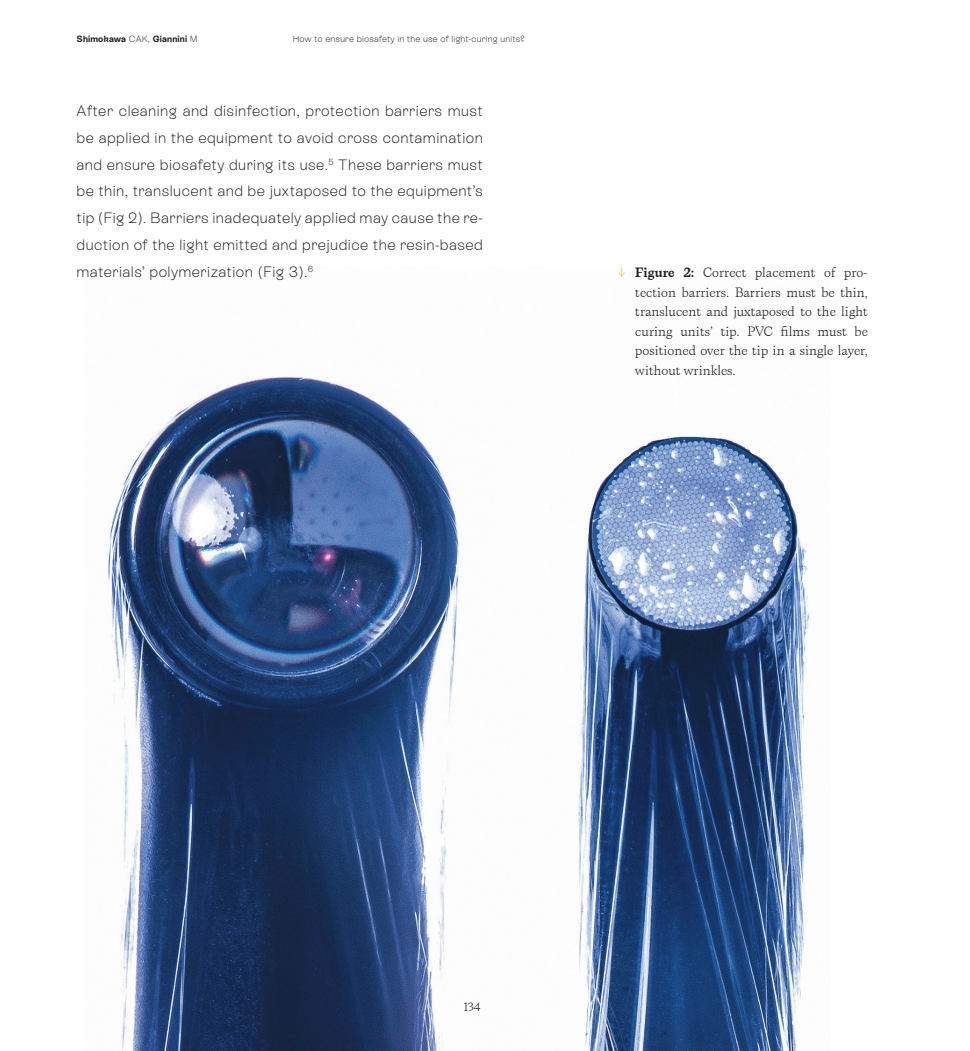
<style>
.page{position:relative;width:970px;height:1051px;background:#fff}
.page>*{position:absolute;margin:0;border:0;box-sizing:border-box;transform-origin:0 0}
.t1{font:200 15px/26.7px "Rebond Grotesque";letter-spacing:.03em;color:#231f20;text-align:justify}
.t2{font:300 13.5px/19.5px "Calvino";letter-spacing:.005em;color:#231f20;text-align:justify}
.t3{font:300 12px "Calvino";color:#231f20}
.t4{font:200 9px "Rebond Grotesque";letter-spacing:.02em;color:#231f20}
.t5{font:700 9px "Rebond Grotesque";letter-spacing:.02em;color:#231f20}
.s1{font-weight:200}
.s2{color:#faad19}
.s3{font-weight:700}
</style>
<div class="page">
<img style="left:108px;top:377px;width:702px;height:673px">
<p class="t5" style="left:77px;top:33px;width:123px">Shimokawa <span class="s1">CAK,</span> Giannini <span class="s1">M</span></p>
<p class="t4" style="left:293px;top:33px;width:233px">How to ensure biosafety in the use of light-curing units?</p>
<p class="t1" style="left:77px;top:97px;width:408px">After cleaning and disinfection, protection barriers must be applied in the equipment to avoid cross contamination and ensure biosafety during its use.<sup>5</sup> These barriers must be thin, translucent and be juxtaposed to the equipment’s tip (Fig 2). Barriers inadequately applied may cause the re&shy;duction of the light emitted and prejudice the resin-based materials’ polymerization (Fig 3).<sup>6</sup></p>
<p class="t2" style="left:635px;top:262px;width:234px;text-indent:-17px"><span class="s2">↓</span> <span class="s3">Figure 2:</span> Correct placement of pro&shy;tection barriers. Barriers must be thin, translucent and juxtaposed to the light curing units’ tip. PVC films must be positioned over the tip in a single layer, without wrinkles.</p>
<p class="t3" style="left:463px;top:997px;width:19px">134</p>
</div>
